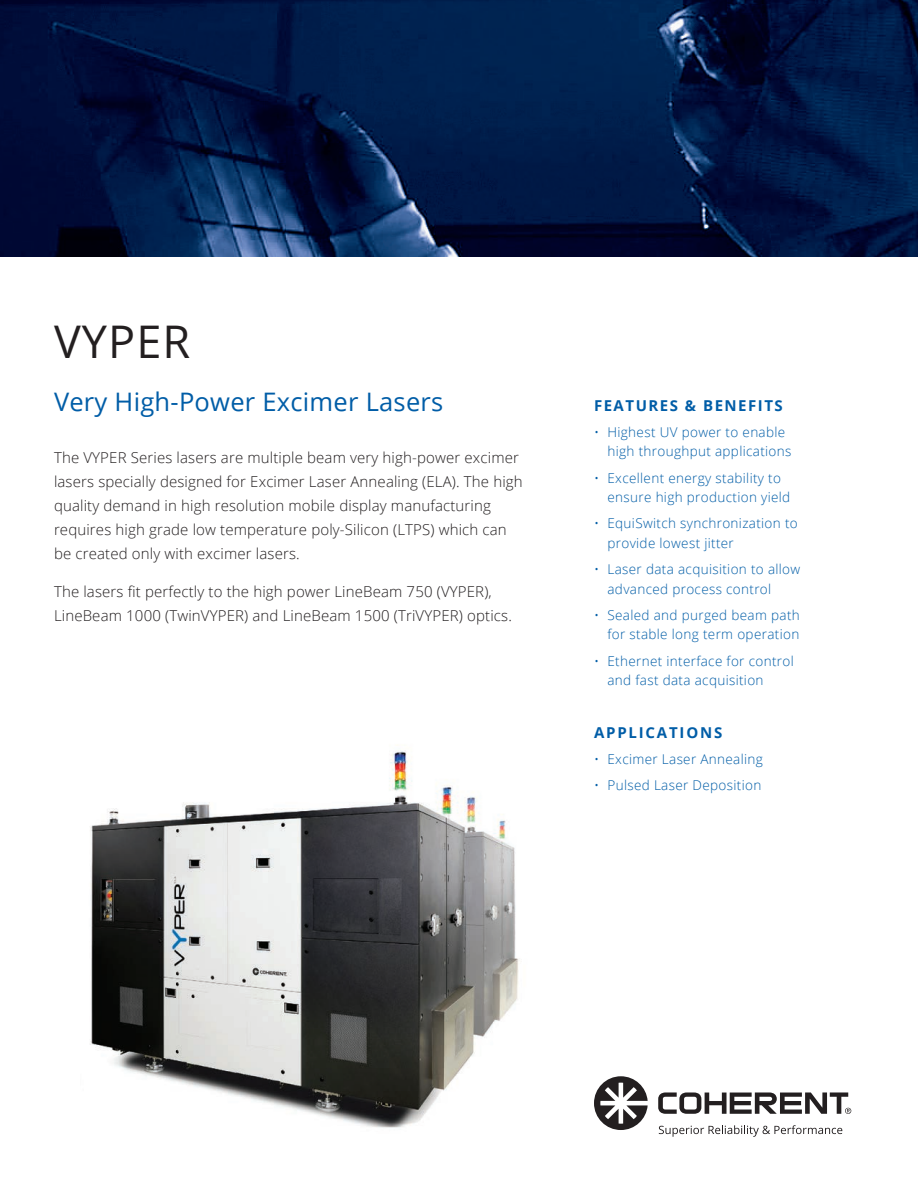
<style>
.page{position:relative;width:918px;height:1188px;background:#fff}
.page>*{position:absolute;margin:0;border:0;box-sizing:border-box;transform-origin:0 0}
.t1{font:45px "Open Sans";letter-spacing:.025em;color:#231f20}
.Subtitle{font:25.5px "Open Sans";letter-spacing:.01em;color:#015da7}
.Body{font:300 15px/24px "Open Sans";letter-spacing:.01em;color:#231f20}
.FEATURES_BENEFITS_AP{font:700 15px "Open Sans";letter-spacing:.1em;color:#015da7}
.FEATURES_BENEFITS_AP-2{font:700 15px "Open Sans";letter-spacing:.12em;color:#015da7}
.Bullets{font:300 13.5px/19.5px "Open Sans";letter-spacing:.025em;color:#015da7}
</style>
<div class="page">
<svg style="left:659px;top:1125px;width:183px;height:12px"></svg>
<svg style="left:658px;top:1092px;width:193px;height:22px"></svg>
<svg style="left:594px;top:1076px;width:54px;height:54px"></svg>
<img style="left:0;top:0;width:918px;height:256px">
<img style="left:90px;top:745px;width:429px;height:383px">
<p class="t1" style="left:54px;top:311px;width:138px">VYPER</p>
<p class="Subtitle" style="left:54px;top:384px;width:391px">Very High-Power Excimer Lasers</p>
<p class="Body" style="left:54px;top:445px;width:470px">The VYPER Series lasers are multiple beam very high-power excimer lasers specially designed for Excimer Laser Annealing (ELA). The high quality demand in high resolution mobile display manufacturing requires high grade low temperature poly-Silicon (LTPS) which can be created only with excimer lasers.</p>
<p class="Body" style="left:54px;top:579px;width:459px">The lasers fit perfectly to the high power LineBeam 750 (VYPER),<br>LineBeam 1000 (TwinVYPER) and LineBeam 1500 (TriVYPER) optics.</p>
<p class="FEATURES_BENEFITS_AP" style="left:594px;top:395px;width:190px">FEATURES &amp; BENEFITS</p>
<p class="Bullets" style="left:608px;top:422px;width:185px;text-indent:-14px">• Highest UV power to enable high throughput applications</p>
<p class="Bullets" style="left:608px;top:468px;width:184px;text-indent:-14px">• Excellent energy stability to ensure high production yield</p>
<p class="Bullets" style="left:608px;top:513px;width:192px;text-indent:-14px">• EquiSwitch synchronization to provide lowest jitter</p>
<p class="Bullets" style="left:608px;top:559px;width:194px;text-indent:-14px">• Laser data acquisition to allow advanced process control</p>
<p class="Bullets" style="left:594px;top:605px;width:207px;text-align:right">• Sealed and purged beam path for stable long term operation</p>
<p class="Bullets" style="left:608px;top:651px;width:188px;text-indent:-14px">• Ethernet interface for control and fast data acquisition</p>
<p class="FEATURES_BENEFITS_AP-2" style="left:594px;top:722px;width:130px">APPLICATIONS</p>
<p class="Bullets" style="left:594px;top:749px;width:170px">• Excimer Laser Annealing</p>
<p class="Bullets" style="left:594px;top:775px;width:169px">• Pulsed Laser Deposition</p>
</div>
